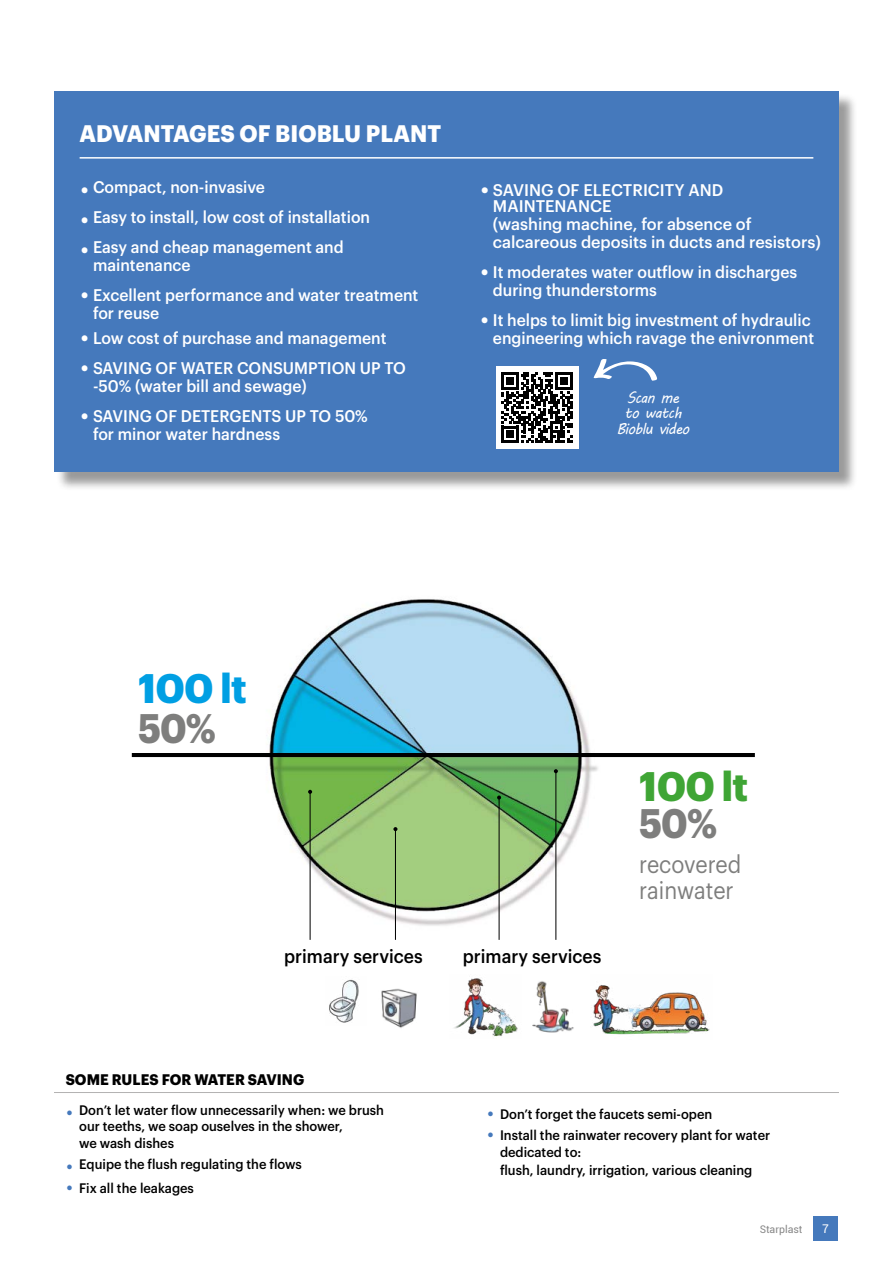
<style>
.page{position:relative;width:893px;height:1263px;background:#fff}
.page>*{position:absolute;margin:0;border:0;box-sizing:border-box;transform-origin:0 0}
.t1{font:700 40.35px "Graphik";color:#7e7e7d;scale:.9 1}
.t2{font:700 40.35px "Graphik";color:#009fe3}
.t3{font:700 40.35px "Graphik";color:#3fa535}
.t4{font:500 38.1px "Graphik";color:#fff;scale:.95 1}
.t5{font:500 38.1px "Graphik";color:#fff}
.t6{font:500 30px "Graphik";color:#4579bc;scale:.95 1}
.t7{font:24.3px/26.2px "Graphik";color:#7e7e7d;scale:.89 1}
.t8{font:700 23.4px "Graphik";letter-spacing:.005em;color:#fff;scale:.95 1}
.t9{font:500 18.75px "Graphik";color:#000;scale:.93 1}
.t10{font:500 16.5px/18px "Graphik";color:#fff;scale:.95 1}
.t11{font:500 16.5px/16.5px "Graphik";color:#fff}
.t12{font:15.3px/15.3px "MV Boli";letter-spacing:-.04em;color:#fff;text-align:center;scale:.93 1}
.t13{font:700 15px "Graphik";letter-spacing:.005em;color:#000;scale:.95 1}
.t14{font:500 13.5px/16.5px "Graphik";color:#000;scale:.95 1}
.t15{font:12px "Roboto";color:#fff}
.t16{font:10.5px "Roboto";color:#878787}
</style>
<div class="page">
<div style="left:813px;top:1216px;width:25px;height:25px;background:#4579bc"></div>
<img style="left:243px;top:599px;width:378px;height:341px">
<hr style="left:395px;top:829px;width:1px;height:111px;background:#000">
<svg style="left:393px;top:827px;width:4px;height:4px"></svg>
<hr style="left:555px;top:771px;width:1px;height:169px;background:#000">
<svg style="left:554px;top:769px;width:4px;height:4px"></svg>
<hr style="left:310px;top:792px;width:1px;height:148px;background:#000">
<svg style="left:308px;top:790px;width:4px;height:4px"></svg>
<hr style="left:499px;top:797px;width:1px;height:143px;background:#000">
<svg style="left:497px;top:795px;width:4px;height:4px"></svg>
<img style="left:593px;top:985px;width:117px;height:50px">
<img style="left:381px;top:988px;width:36px;height:40px">
<img style="left:329px;top:979px;width:30px;height:44px">
<img style="left:454px;top:978px;width:64px;height:59px">
<img style="left:532px;top:981px;width:42px;height:52px">
<hr style="left:132px;top:753px;width:623px;height:4px;background:#000">
<hr style="left:54px;top:1092px;width:785px;height:1px;background:#b3b2b2">
<div style="left:56px;top:94px;width:802px;height:397px;background:#000;opacity:.4"></div>
<div style="left:54px;top:91px;width:785px;height:381px;background:#4579bc"></div>
<hr style="left:80px;top:157px;width:733px;height:2px;background:#fff">
<div style="left:496px;top:366px;width:83px;height:83px;background:#fff"></div>
<svg style="left:502px;top:372px;width:70px;height:71px"></svg>
<svg style="left:594px;top:359px;width:63px;height:22px"></svg>
<h3 class="t8" style="left:80px;top:116px;width:382px">ADVANTAGES OF BIOBLU PLANT</h3>
<h2 class="t4" style="left:80px;top:150px;width:13px">.</h2>
<p class="t10" style="left:93px;top:177px;width:182px">Compact, non-invasive</p>
<h2 class="t4" style="left:80px;top:180px;width:13px">.</h2>
<p class="t10" style="left:93px;top:207px;width:293px">Easy to install, low cost of installation</p>
<h2 class="t4" style="left:80px;top:210px;width:13px">.</h2>
<p class="t10" style="left:93px;top:237px;width:265px">Easy and cheap management and maintenance</p>
<h2 class="t4" style="left:80px;top:255px;width:13px">.</h2>
<p class="t10" style="left:93px;top:284px;width:344px">Excellent performance and water treatment for reuse</p>
<h2 class="t4" style="left:80px;top:299px;width:13px">.</h2>
<p class="t10" style="left:93px;top:328px;width:310px">Low cost of purchase and management</p>
<h2 class="t4" style="left:80px;top:329px;width:13px">.</h2>
<p class="t10" style="left:93px;top:358px;width:331px">SAVING OF WATER CONSUMPTION UP TO -50% (water bill and sewage)</p>
<h2 class="t4" style="left:80px;top:377px;width:13px">.</h2>
<p class="t10" style="left:93px;top:406px;width:291px">SAVING OF DETERGENTS UP TO 50% for minor water hardness</p>
<h2 class="t5" style="left:479px;top:150px;width:12px">.</h2>
<p class="t11" style="left:493px;top:180px;width:232px">SAVING OF ELECTRICITY AND<br>MAINTENANCE</p>
<p class="t11" style="left:493px;top:214px;width:329px;line-height:18px">(washing machine, for absence of calcareous deposits in ducts and resistors)</p>
<h2 class="t4" style="left:479px;top:233px;width:13px">.</h2>
<p class="t10" style="left:493px;top:262px;width:322px">It moderates water outflow in discharges during thunderstorms</p>
<h2 class="t4" style="left:479px;top:281px;width:13px">.</h2>
<p class="t10" style="left:493px;top:310px;width:340px">It helps to limit big investment of hydraulic engineering which ravage the enivronment</p>
<p class="t12" style="left:617px;top:390px;width:80px">Scan me<br>to watch<br>Bioblu video</p>
<h1 class="t2" style="left:138px;top:657px;width:110px">100 lt</h1>
<h1 class="t1" style="left:138px;top:697px;width:88px">50%</h1>
<h1 class="t3" style="left:639px;top:755px;width:110px">100 lt</h1>
<h1 class="t1" style="left:639px;top:792px;width:88px">50%</h1>
<h3 class="t7" style="left:639px;top:849px;width:116px">recovered rainwater</h3>
<p class="t9" style="left:284px;top:942px;width:150px">primary services</p>
<p class="t9" style="left:463px;top:942px;width:150px">primary services</p>
<p class="t13" style="left:66px;top:1067px;width:253px">SOME RULES FOR WATER SAVING</p>
<h3 class="t6" style="left:66px;top:1081px;width:10px">.</h3>
<p class="t14" style="left:79px;top:1100px;width:322px">Don’t let water flow unnecessarily when: we brush our teeths, we soap ouselves in the shower,<br>we wash dishes</p>
<h3 class="t6" style="left:66px;top:1135px;width:10px">.</h3>
<p class="t14" style="left:79px;top:1154px;width:236px">Equipe the flush regulating the flows</p>
<h3 class="t6" style="left:66px;top:1156px;width:10px">.</h3>
<p class="t14" style="left:79px;top:1178px;width:122px">Fix all the leakages</p>
<h3 class="t6" style="left:486px;top:1082px;width:10px">.</h3>
<p class="t14" style="left:500px;top:1105px;width:225px">Don’t forget the faucets semi-open</p>
<h3 class="t6" style="left:486px;top:1103px;width:10px">.</h3>
<p class="t14" style="left:500px;top:1126px;width:286px">Install the rainwater recovery plant for water dedicated to:</p>
<p class="t14" style="left:500px;top:1160px;width:267px">flush, laundry, irrigation, various cleaning</p>
<p class="t16" style="left:760px;top:1222px;width:44px">Starplast</p>
<p class="t15" style="left:822px;top:1220px;width:8px">7</p>
</div>
